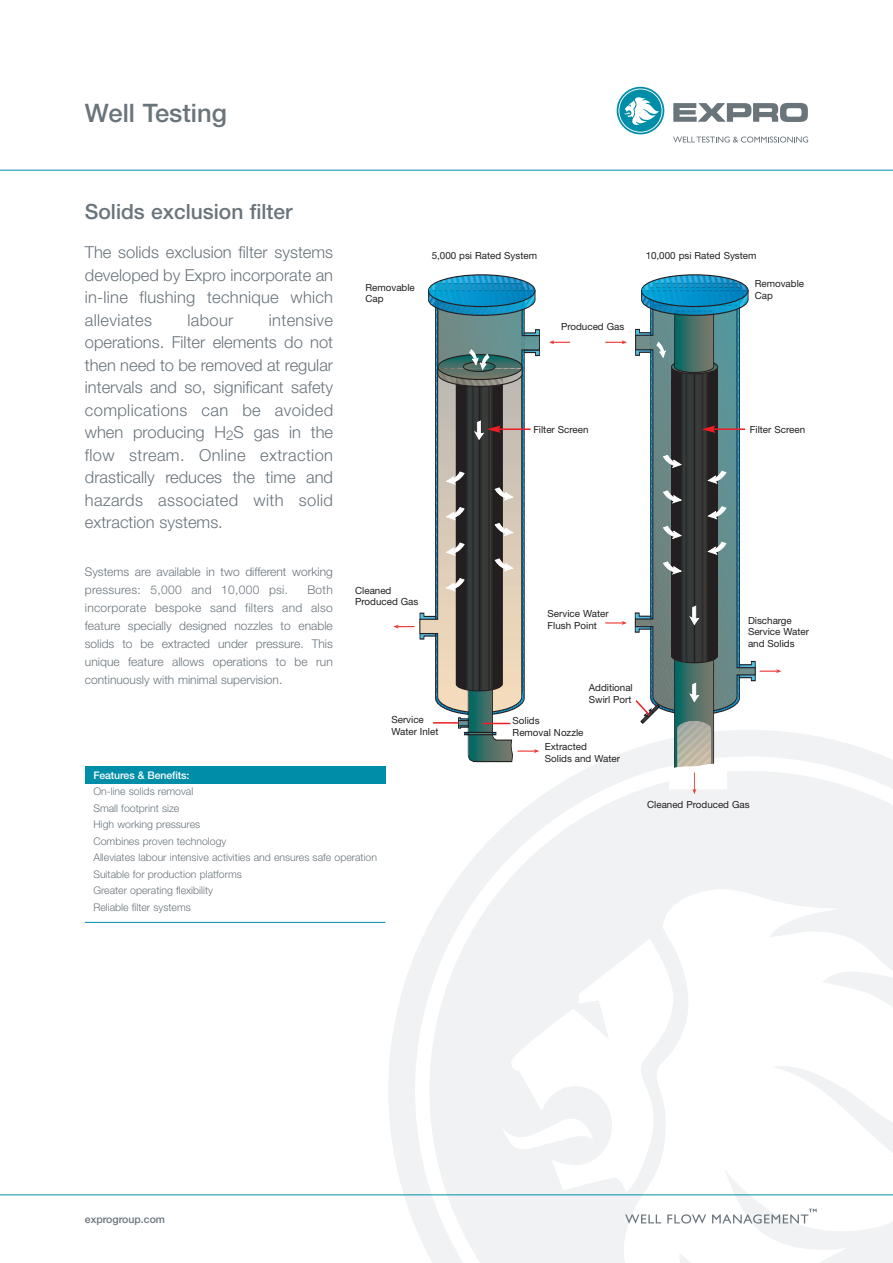
<style>
.page{position:relative;width:893px;height:1263px;background:#fff}
.page>*{position:absolute;margin:0;border:0;box-sizing:border-box;transform-origin:0 0}
.t1{font:500 25.5px "Helvetica Neue";color:#6a747b}
.t2{font:500 21px "Helvetica Neue";color:#6a747b}
.t3{font:300 16.5px/22.5px "Helvetica Neue";letter-spacing:.015em;color:#6a747b;text-align:justify}
.t4{font:300 12px/18px "Helvetica Neue";color:#6a747b}
.t5{font:300 10.5px/16.5px "Helvetica Neue";color:#6a747b}
.t6{font:500 10.5px "Helvetica Neue";letter-spacing:-.01em;color:#fff}
.t7{font:500 10.5px "Helvetica Neue";color:#6a747b}
.t8{font:9.75px/11.7px "Helvetica Neue";color:#231f20}
</style>
<div class="page">
<svg style="left:388px;top:736px;width:504px;height:519px"></svg>
<svg style="left:429px;top:771px;width:463px;height:492px"></svg>
<svg style="left:625px;top:1215px;width:36px;height:8px"></svg>
<svg style="left:667px;top:1214px;width:39px;height:10px"></svg>
<svg style="left:712px;top:1209px;width:104px;height:15px"></svg>
<hr style="left:0;top:170px;width:892px;height:1px;background:#008da8">
<hr style="left:0;top:1195px;width:892px;height:1px;background:#008da8">
<div style="left:85px;top:767px;width:300px;height:17px;background:#008da8"></div>
<hr style="left:85px;top:922px;width:300px;height:1px;background:#008da8">
<svg style="left:393px;top:625px;width:21px;height:4px"></svg>
<svg style="left:496px;top:671px;width:317px;height:169px"></svg>
<svg style="left:605px;top:340px;width:22px;height:4px"></svg>
<svg style="left:605px;top:621px;width:22px;height:4px"></svg>
<svg style="left:420px;top:275px;width:120px;height:487px"></svg>
<svg style="left:634px;top:275px;width:147px;height:519px"></svg>
<svg style="left:673px;top:137px;width:135px;height:6px"></svg>
<svg style="left:673px;top:103px;width:134px;height:19px"></svg>
<svg style="left:616px;top:87px;width:48px;height:47px"></svg>
<h1 class="t1" style="left:85px;top:104px;width:143px">Well Testing</h1>
<p class="t2" style="left:85px;top:204px;width:209px">Solids exclusion filter</p>
<p class="t3" style="left:85px;top:243px;width:250px">The solids exclusion filter systems developed by Expro incorporate an in-line flushing technique which alleviates</p>
<p class="t3" style="left:85px;top:310px;width:250px;text-indent:184px">intensive operations. Filter elements do not then need to be removed at regular intervals and so, significant safety complications can be avoided when producing H<sub>2</sub>S gas in the flow stream. Online extraction drastically reduces the time and hazards associated with solid extraction systems.</p>
<p class="t3" style="left:187px;top:310px;width:48px">labour</p>
<p class="t4" style="left:85px;top:564px;width:249px">Systems are available in two different working pressures: 5,000 and 10,000 psi.</p>
<p class="t4" style="left:85px;top:582px;width:249px;text-align:justify;text-indent:222px">Both incorporate bespoke sand filters and also feature specially designed nozzles to enable solids to be extracted under pressure. This unique feature allows operations to be run continuously with minimal supervision.</p>
<p class="t8" style="left:365px;top:282px;width:51px">Removable<br>Cap</p>
<p class="t8" style="left:431px;top:251px;width:107px">5,000 psi Rated System</p>
<p class="t8" style="left:645px;top:250px;width:112px">10,000 psi Rated System</p>
<p class="t8" style="left:754px;top:279px;width:51px">Removable<br>Cap</p>
<p class="t8" style="left:561px;top:322px;width:65px">Produced Gas</p>
<p class="t8" style="left:533px;top:425px;width:57px">Filter Screen</p>
<p class="t8" style="left:749px;top:424px;width:57px">Filter Screen</p>
<p class="t8" style="left:355px;top:585px;width:65px">Cleaned<br>Produced Gas</p>
<p class="t8" style="left:547px;top:609px;width:63px">Service Water<br>Flush Point</p>
<p class="t8" style="left:589px;top:682px;width:45px">Additional<br>Swirl Port</p>
<p class="t8" style="left:748px;top:615px;width:63px">Discharge<br>Service Water and Solids</p>
<p class="t8" style="left:391px;top:715px;width:49px">Service<br>Water Inlet</p>
<p class="t8" style="left:512px;top:716px;width:72px">Solids<br>Removal Nozzle</p>
<p class="t8" style="left:545px;top:742px;width:77px">Extracted<br>Solids and Water</p>
<p class="t6" style="left:93px;top:771px;width:98px">Features &amp; Benefits:</p>
<p class="t5" style="left:93px;top:784px;width:285px">On-line solids removal<br>Small footprint size<br>High working pressures<br>Combines proven technology<br>Alleviates labour intensive activities and ensures safe operation<br>Suitable for production platforms<br>Greater operating flexibility<br>Reliable filter systems</p>
<p class="t7" style="left:85px;top:1216px;width:82px">exprogroup.com</p>
<p class="t8" style="left:647px;top:800px;width:104px">Cleaned Produced Gas</p>
</div>
